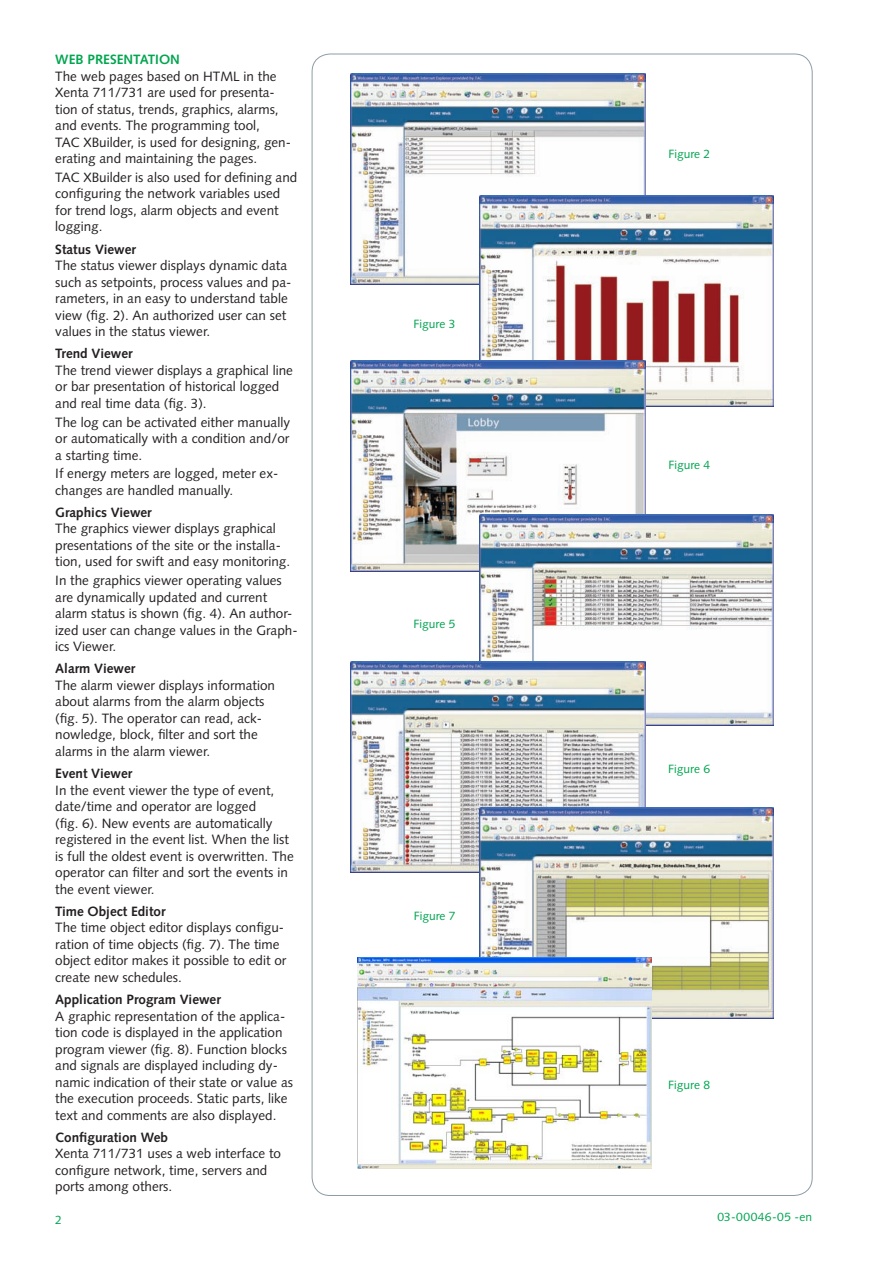
<style>
.page{position:relative;width:893px;height:1263px;background:#fff}
.page>*{position:absolute;margin:0;border:0;box-sizing:border-box;transform-origin:0 0}
.P_-_Paragraph{font:13.5px/16.5px "Syntax";color:#231f20}
.H2_-_Heading_2{font:700 13.5px "Syntax";color:#231f20}
.H1_-_Heading_1{font:700 13.5px "Syntax";color:#00a54f}
.FC_-_Figure_Caption{font:12px "Syntax";color:#00a54f}
._09_-_Doc_no{font:12px "Syntax";letter-spacing:.035em;color:#00a54f}
</style>
<div class="page">
<img style="left:351px;top:74px;width:294px;height:211px">
<img style="left:479px;top:195px;width:295px;height:212px">
<img style="left:351px;top:360px;width:294px;height:211px">
<img style="left:479px;top:514px;width:295px;height:211px">
<img style="left:351px;top:661px;width:294px;height:212px">
<img style="left:479px;top:807px;width:295px;height:211px">
<img style="left:357px;top:957px;width:295px;height:211px">
<p class="H1_-_Heading_1" style="left:55px;top:52px;width:124px">WEB PRESENTATION</p>
<p class="P_-_Paragraph" style="left:55px;top:68px;width:237px">The web pages based on HTML in the Xenta 711/731 are used for presenta&shy;tion of status, trends, graphics, alarms, and events. The programming tool,<br>TAC XBuilder, is used for designing, gen&shy;erating and maintaining the pages.</p>
<p class="P_-_Paragraph" style="left:55px;top:169px;width:244px">TAC XBuilder is also used for defining and configuring the network variables used for trend logs, alarm objects and event logging.</p>
<p class="H2_-_Heading_2" style="left:55px;top:241px;width:82px">Status Viewer</p>
<p class="P_-_Paragraph" style="left:55px;top:257px;width:238px">The status viewer displays dynamic data such as setpoints, process values and pa&shy;rameters, in an easy to understand table view (fig. 2). An authorized user can set values in the status viewer.</p>
<p class="H2_-_Heading_2" style="left:55px;top:346px;width:79px">Trend Viewer</p>
<p class="P_-_Paragraph" style="left:55px;top:362px;width:239px">The trend viewer displays a graphical line or bar presentation of historical logged and real time data (fig. 3).</p>
<p class="P_-_Paragraph" style="left:55px;top:414px;width:236px;text-align:justify">The log can be activated either manually or automatically with a condition and/or a starting time.</p>
<p class="P_-_Paragraph" style="left:55px;top:465px;width:225px">If energy meters are logged, meter ex&shy;changes are handled manually.</p>
<p class="H2_-_Heading_2" style="left:55px;top:504px;width:98px">Graphics Viewer</p>
<p class="P_-_Paragraph" style="left:55px;top:520px;width:236px">The graphics viewer displays graphical presentations of the site or the installa&shy;tion, used for swift and easy monitoring.</p>
<p class="P_-_Paragraph" style="left:55px;top:572px;width:244px">In the graphics viewer operating values are dynamically updated and current alarm status is shown (fig. 4). An author&shy;ized user can change values in the Graph&shy;ics Viewer.</p>
<p class="H2_-_Heading_2" style="left:55px;top:661px;width:82px">Alarm Viewer</p>
<p class="P_-_Paragraph" style="left:55px;top:677px;width:221px">The alarm viewer displays information about alarms from the alarm objects (fig. 5). The operator can read, ack&shy;nowledge, block, filter and sort the alarms in the alarm viewer.</p>
<p class="H2_-_Heading_2" style="left:55px;top:766px;width:79px">Event Viewer</p>
<p class="P_-_Paragraph" style="left:55px;top:782px;width:240px">In the event viewer the type of event, date/time and operator are logged<br>(fig. 6). New events are automatically registered in the event list. When the list is full the oldest event is overwritten. The operator can filter and sort the events in the event viewer.</p>
<p class="H2_-_Heading_2" style="left:55px;top:903px;width:112px">Time Object Editor</p>
<p class="P_-_Paragraph" style="left:55px;top:919px;width:233px">The time object editor displays configu&shy;ration of time objects (fig. 7). The time object editor makes it possible to edit or create new schedules.</p>
<p class="H2_-_Heading_2" style="left:55px;top:992px;width:167px">Application Program Viewer</p>
<p class="P_-_Paragraph" style="left:55px;top:1008px;width:239px">A graphic representation of the applica&shy;tion code is displayed in the application program viewer (fig. 8). Function blocks and signals are displayed including dy&shy;namic indication of their state or value as the execution proceeds. Static parts, like text and comments are also displayed.</p>
<p class="H2_-_Heading_2" style="left:55px;top:1129px;width:114px">Configuration Web</p>
<p class="P_-_Paragraph" style="left:55px;top:1145px;width:227px">Xenta 711/731 uses a web interface to configure network, time, servers and ports among others.</p>
<p class="FC_-_Figure_Caption" style="left:414px;top:316px;width:43px">Figure 3</p>
<p class="FC_-_Figure_Caption" style="left:413px;top:616px;width:43px">Figure 5</p>
<p class="FC_-_Figure_Caption" style="left:414px;top:909px;width:43px">Figure 7</p>
<p class="FC_-_Figure_Caption" style="left:668px;top:147px;width:43px">Figure 2</p>
<p class="FC_-_Figure_Caption" style="left:668px;top:457px;width:43px">Figure 4</p>
<p class="FC_-_Figure_Caption" style="left:668px;top:762px;width:43px">Figure 6</p>
<p class="FC_-_Figure_Caption" style="left:668px;top:1078px;width:43px">Figure 8</p>
<p class="_09_-_Doc_no" style="left:55px;top:1213px;width:8px">2</p>
<p class="_09_-_Doc_no" style="left:717px;top:1210px;width:96px">03-00046-05 -en</p>
</div>
